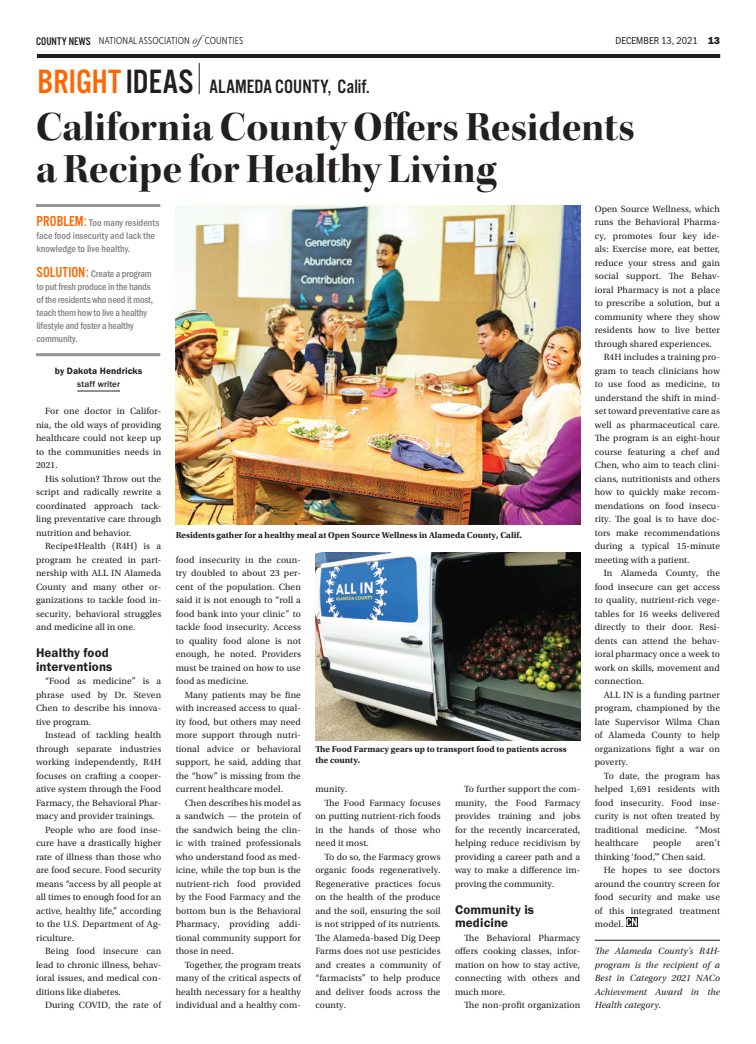
<style>
.page{position:relative;width:756px;height:1044px;background:#fff}
.page>*{position:absolute;margin:0;border:0;box-sizing:border-box;transform-origin:0 0}
.NEW_CN_Bodytext{font:42px/42px "Kepler Std Bold Disp";color:#231f20}
.t1{font:35px "Alternate Got No 3 D";letter-spacing:.005em;color:#f60}
.t2{font:20px "Alternate Got No 3 D";color:#231f20}
.NEW_CN_SubHedrSpecd{font:13px/13.5px "Franklin Gothic URW Dem";letter-spacing:.01em;color:#231f20}
.t3{font:10.5px "Franklin Gothic URW Cond";color:#231f20}
.NEW_CN_Bodytext-2{font:500 10px/13px "Franklin Gothic URW Cond";letter-spacing:-.015em;color:#808285}
.t4{font:10px "Museo Sans Cond 300";letter-spacing:.01em;color:#231f20}
.NEW_CN_Bodytext-3{font:9.5px/13.5px "Utopia Std";letter-spacing:.01em;color:#231f20;text-align:justify}
.NEW_CN_Endnote{font:italic 9.5px/13.5px "Utopia Std";letter-spacing:.01em;color:#231f20;text-align:justify}
.NEW_CN_Bodytext-4{font:9.5px "Franklin Gothic URW Dem";letter-spacing:.01em;color:#231f20}
.t5{font:700 9px/11px "Utopia Std";color:#231f20}
.NEW_CN_Bodytext-5{font:500 9px "Franklin Gothic URW";letter-spacing:.01em;color:#231f20}
.s1{font-family:"Alternate Got No 3 D";font-size:11.5px}
.s2{font-family:"Baskerville";font-style:italic;font-size:13px}
.s3{font-family:"Franklin Gothic URW Hea"}
.s4{color:#231f20}
.s5{font-family:"Alternate Got No 3 D";font-weight:400;font-size:15px;color:#f60}
</style>
<div class="page">
<hr style="left:77px;top:390px;width:43px;height:2px;background:#231f20">
<hr style="left:595px;top:940px;width:125px;height:1px;background:#231f20">
<svg style="left:626px;top:917px;width:11px;height:10px"></svg>
<svg style="left:626px;top:918px;width:11px;height:8px"></svg>
<hr style="left:37px;top:54px;width:683px;height:4px;background:#231f20">
<hr style="left:199px;top:63px;width:1px;height:31px;background:#231f20">
<hr style="left:36px;top:204px;width:124px;height:3px;background:#939598">
<hr style="left:36px;top:353px;width:124px;height:3px;background:#939598">
<img style="left:176px;top:206px;width:404px;height:319px">
<img style="left:315px;top:552px;width:265px;height:189px">
<p class="t4" style="left:36px;top:36px;width:209px"><span class="s1">COUNTY NEWS</span> NATIONAL ASSOCIATION <span class="s2">of</span>COUNTIES</p>
<p class="t3" style="left:616px;top:33px;width:106px">DECEMBER 13, 2021 <span class="s3">13</span></p>
<p class="t1" style="left:37px;top:63px;width:157px">BRIGHT<span class="s4">IDEAS</span></p>
<p class="t2" style="left:209px;top:76px;width:162px">ALAMEDA COUNTY, Calif.</p>
<p class="NEW_CN_Bodytext" style="left:36px;top:106px;width:600px">California County Offers Residents a Recipe for Healthy Living</p>
<p class="NEW_CN_Bodytext-2" style="left:37px;top:215px;width:124px"><span class="s5">PROBLEM:</span> Too many residents face food insecurity and lack the knowledge to live healthy.</p>
<p class="NEW_CN_Bodytext-2" style="left:37px;top:266px;width:118px"><span class="s5">SOLUTION:</span> Create a program to put fresh produce in the hands of the residents who need it most, teach them how to live a healthy lifestyle and foster a healthy community.</p>
<p class="NEW_CN_Bodytext-4" style="left:55px;top:364px;width:89px">by Dakota Hendricks</p>
<p class="NEW_CN_Bodytext-5" style="left:77px;top:378px;width:44px">staff writer</p>
<p class="NEW_CN_Bodytext-3" style="left:36px;top:404px;width:127px;text-indent:9px">For one doctor in Califor&shy;nia, the old ways of providing healthcare could not keep up to the communities needs in 2021.</p>
<p class="NEW_CN_Bodytext-3" style="left:36px;top:472px;width:127px;text-indent:9px">His solution? Throw out the script and radically rewrite a coordinated approach tack&shy;ling preventative care through nutrition and behavior.</p>
<p class="NEW_CN_Bodytext-3" style="left:36px;top:539px;width:127px;text-indent:9px">Recipe4Health (R4H) is a program he created in part&shy;nership with ALL IN Alameda County and many other or&shy;ganizations to tackle food in&shy;security, behavioral struggles and medicine all in one.</p>
<p class="NEW_CN_SubHedrSpecd" style="left:36px;top:646px;width:78px">Healthy food interventions</p>
<p class="NEW_CN_Bodytext-3" style="left:36px;top:674px;width:127px;text-indent:9px">“Food as medicine” is a phrase used by Dr. Steven Chen to describe his innova&shy;tive program.</p>
<p class="NEW_CN_Bodytext-3" style="left:36px;top:728px;width:127px;text-indent:9px">Instead of tackling health through separate industries working independently, R4H focuses on crafting a cooper&shy;ative system through the Food Farmacy, the Behavioral Phar&shy;macy and provider trainings.</p>
<p class="NEW_CN_Bodytext-3" style="left:36px;top:823px;width:127px;text-indent:9px">People who are food inse&shy;cure have a drastically higher rate of illness than those who are food secure. Food security means “access by all people at all times to enough food for an active, healthy life,” according to the U.S. Department of Ag&shy;riculture.</p>
<p class="NEW_CN_Bodytext-3" style="left:36px;top:944px;width:127px;text-indent:9px">Being food insecure can lead to chronic illness, behav&shy;ioral issues, and medical con&shy;ditions like diabetes.</p>
<p class="NEW_CN_Bodytext-3" style="left:45px;top:998px;width:118px">During COVID, the rate of</p>
<p class="t5" style="left:176px;top:529px;width:348px">Residents gather for a healthy meal at Open Source Wellness in Alameda County, Calif.</p>
<p class="NEW_CN_Bodytext-3" style="left:176px;top:553px;width:127px">food insecurity in the coun&shy;try doubled to about 23 per&shy;cent of the population. Chen said it is not enough to “roll a food bank into your clinic” to tackle food insecurity. Access to quality food alone is not enough, he noted. Providers must be trained on how to use food as medicine.</p>
<p class="NEW_CN_Bodytext-3" style="left:176px;top:688px;width:127px;text-indent:9px">Many patients may be fine with increased access to qual&shy;ity food, but others may need more support through nutri&shy;tional advice or behavioral support, he said, adding that the “how” is missing from the current healthcare model.</p>
<p class="NEW_CN_Bodytext-3" style="left:176px;top:796px;width:127px;text-indent:9px">Chen describes his model as a sandwich — the protein of the sandwich being the clin&shy;ic with trained professionals who understand food as med&shy;icine, while the top bun is the nutrient-rich food provided by the Food Farmacy and the bottom bun is the Behavioral Pharmacy, providing addi&shy;tional community support for those in need.</p>
<p class="NEW_CN_Bodytext-3" style="left:176px;top:958px;width:127px;text-indent:9px">Together, the program treats many of the critical aspects of health necessary for a healthy individual and a healthy com-</p>
<p class="t5" style="left:315px;top:744px;width:253px">The Food Farmacy gears up to transport food to patients across the county.</p>
<p class="NEW_CN_Bodytext-3" style="left:315px;top:782px;width:34px">munity.</p>
<p class="NEW_CN_Bodytext-3" style="left:315px;top:796px;width:127px;text-indent:9px">The Food Farmacy focuses on putting nutrient-rich foods in the hands of those who need it most.</p>
<p class="NEW_CN_Bodytext-3" style="left:315px;top:850px;width:127px;text-indent:9px">To do so, the Farmacy grows organic foods regeneratively.<br>Regenerative practices focus on the health of the produce and the soil, ensuring the soil is not stripped of its nutrients.<br>The Alameda-based Dig Deep Farms does not use pesticides and creates a community of “farmacists” to help produce and deliver foods across the county.</p>
<p class="NEW_CN_Bodytext-3" style="left:455px;top:782px;width:127px;text-indent:9px">To further support the com&shy;munity, the Food Farmacy provides training and jobs for the recently incarcerated, helping reduce recidivism by providing a career path and a way to make a difference im&shy;proving the community.</p>
<p class="NEW_CN_SubHedrSpecd" style="left:455px;top:902px;width:81px">Community is medicine</p>
<p class="NEW_CN_Bodytext-3" style="left:455px;top:931px;width:127px;text-indent:9px">The Behavioral Pharmacy offers cooking classes, infor&shy;mation on how to stay active, connecting with others and much more.</p>
<p class="NEW_CN_Bodytext-3" style="left:464px;top:998px;width:118px">The non-profit organization</p>
<p class="NEW_CN_Bodytext-3" style="left:595px;top:202px;width:127px">Open Source Wellness, which runs the Behavioral Pharma&shy;cy, promotes four key ide&shy;als: Exercise more, eat better, reduce your stress and gain social support. The Behav&shy;ioral Pharmacy is not a place to prescribe a solution, but a community where they show residents how to live better through shared experiences.</p>
<p class="NEW_CN_Bodytext-3" style="left:595px;top:350px;width:127px;text-indent:9px">R4H includes a training pro&shy;gram to teach clinicians how to use food as medicine, to understand the shift in mind&shy;set toward preventative care as well as pharmaceutical care.<br>The program is an eight-hour course featuring a chef and Chen, who aim to teach clini&shy;cians, nutritionists and others how to quickly make recom&shy;mendations on food insecu&shy;rity. The goal is to have doc&shy;tors make recommendations during a typical 15-minute meeting with a patient.</p>
<p class="NEW_CN_Bodytext-3" style="left:595px;top:566px;width:127px;text-indent:9px">In Alameda County, the food insecure can get access to quality, nutrient-rich vege&shy;tables for 16 weeks delivered directly to their door. Resi&shy;dents can attend the behav&shy;ioral pharmacy once a week to work on skills, movement and connection.</p>
<p class="NEW_CN_Bodytext-3" style="left:595px;top:688px;width:127px;text-indent:9px">ALL IN is a funding partner program, championed by the late Supervisor Wilma Chan of Alameda County to help organizations fight a war on poverty.</p>
<p class="NEW_CN_Bodytext-3" style="left:595px;top:769px;width:127px;text-indent:9px">To date, the program has helped 1,691 residents with food insecurity. Food inse&shy;curity is not often treated by traditional medicine. “Most healthcare</p>
<p class="NEW_CN_Bodytext-3" style="left:595px;top:836px;width:127px;text-indent:101px">aren’t thinking ‘food,’” Chen said.</p>
<p class="NEW_CN_Bodytext-3" style="left:595px;top:863px;width:127px;text-indent:9px">He hopes to see doctors around the country screen for food security and make use of this integrated treatment model.</p>
<p class="NEW_CN_Endnote" style="left:595px;top:944px;width:127px">The Alameda County’s R4H&shy;program is the recipient of a Best in Category 2021 NACo Achievement Award in the Health category.</p>
<p class="NEW_CN_Bodytext-3" style="left:653px;top:836px;width:30px">people</p>
</div>
